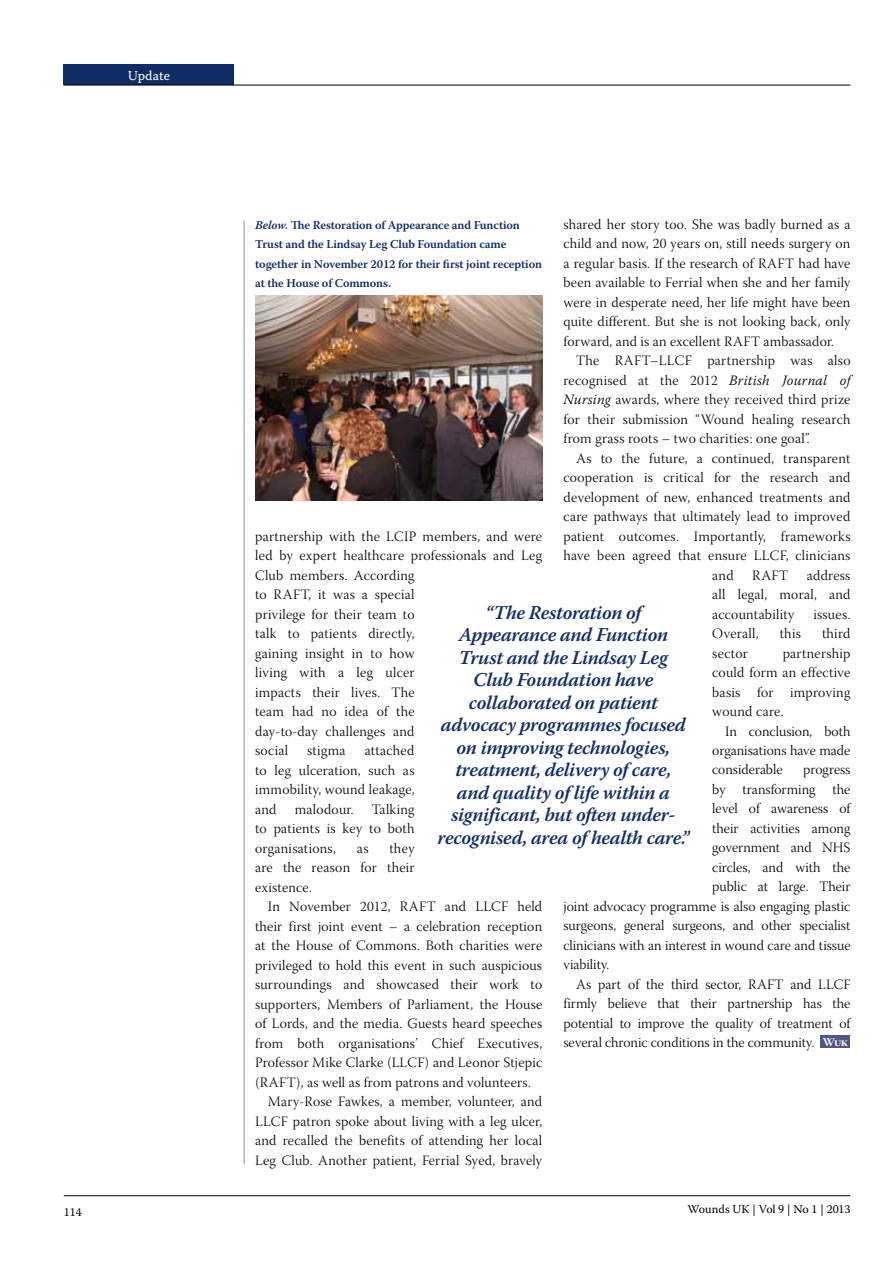
<style>
.page{position:relative;width:893px;height:1263px;background:#fff}
.page>*{position:absolute;margin:0;border:0;box-sizing:border-box;transform-origin:0 0}
.t1{font:italic 600 19.5px/22.5px "Warnock Pro";letter-spacing:-.02em;color:#102e65;text-align:center}
.t2{font:14.25px/19.5px "Warnock Pro Light Subh";letter-spacing:.015em;color:#000;text-align:justify}
.t3{font:13.5px "Warnock Pro Capt";color:#fff}
.t4{font:600 12px/19.5px "Warnock Pro";letter-spacing:-.01em;color:#102e65}
.t5{font:12px "Warnock Pro";letter-spacing:-.005em;color:#000}
.s1{font-family:"Warnock Pro";font-weight:300;font-style:italic}
.s2{font-style:italic}
.s3{font-family:"Warnock Pro Bold Subh";font-size:12px;color:#fff}
</style>
<div class="page">
<hr style="left:64px;top:1195px;width:786px;height:1px;background:#000">
<div style="left:64px;top:64px;width:170px;height:21px;background:#102e65"></div>
<hr style="left:64px;top:85px;width:786px;height:1px;background:#000">
<hr style="left:244px;top:220px;width:1px;height:944px;background:#939598">
<div style="left:820px;top:1035px;width:30px;height:13px;background:#4e5785"></div>
<img style="left:255px;top:296px;width:287px;height:204px">
<p class="t3" style="left:128px;top:67px;width:44px">Update</p>
<p class="t5" style="left:64px;top:1205px;width:20px">114</p>
<p class="t2" style="left:563px;top:216px;width:289px">shared her story too. She was badly burned as a child and now, 20 years on, still needs surgery on a regular basis. If the research of RAFT had have been available to Ferrial when she and her family were in desperate need, her life might have been quite different. But she is not looking back, only forward, and is an excellent RAFT ambassador.</p>
<p class="t2" style="left:563px;top:352px;width:289px;text-indent:13px">The RAFT–LLCF partnership was also recognised at the 2012 <span class="s1">British Journal of Nursing</span> awards, where they received third prize for their submission “Wound healing research from grass roots – two charities: one goal”.</p>
<p class="t2" style="left:576px;top:450px;width:276px">As to the future, a continued, transparent</p>
<p class="t2" style="left:563px;top:469px;width:289px">cooperation is critical for the research and</p>
<p class="t2" style="left:563px;top:489px;width:289px">development of new, enhanced treatments and</p>
<p class="t2" style="left:563px;top:508px;width:288px">care pathways that ultimately lead to improved</p>
<p class="t2" style="left:563px;top:528px;width:289px">patient outcomes. Importantly, frameworks</p>
<p class="t2" style="left:563px;top:547px;width:288px">have been agreed that ensure LLCF, clinicians</p>
<p class="t2" style="left:712px;top:567px;width:23px">and</p>
<p class="t2" style="left:752px;top:567px;width:38px">RAFT</p>
<p class="t4" style="left:255px;top:215px;width:288px"><span class="s2">Below.</span> The Restoration of Appearance and Function Trust and the Lindsay Leg Club Foundation came together in November 2012 for their first joint reception at the House of Commons.</p>
<p class="t2" style="left:255px;top:528px;width:288px;text-align:left">partnership with the LCIP members, and were led by expert healthcare professionals and Leg<br>Club members. According<br>to RAFT, it was a special<br>privilege for their team to<br>talk to patients directly,<br>gaining insight in to how<br>living with a leg ulcer<br>impacts their lives. The<br>team had no idea of the<br>day-to-day challenges and<br>social</p>
<p class="t2" style="left:712px;top:567px;width:140px;text-indent:94px">address all legal, moral, and accountability</p>
<p class="t1" style="left:437px;top:601px;width:253px">“The Restoration of<br>Appearance and Function<br>Trust and the Lindsay Leg<br>Club Foundation have collaborated on patient advocacy programmes focused on improving technologies, treatment, delivery of care, and quality of life within a significant, but often under&shy;recognised, area of health care.”</p>
<p class="t2" style="left:813px;top:606px;width:39px">issues.</p>
<p class="t2" style="left:712px;top:625px;width:48px">Overall,</p>
<p class="t2" style="left:780px;top:625px;width:23px">this</p>
<p class="t2" style="left:822px;top:625px;width:30px">third</p>
<p class="t2" style="left:712px;top:645px;width:37px">sector</p>
<p class="t2" style="left:712px;top:645px;width:140px;text-indent:70px">partnership could form an effective basis for improving wound care.</p>
<p class="t2" style="left:712px;top:723px;width:140px;text-indent:13px">In conclusion, both organisations have made considerable</p>
<p class="t2" style="left:255px;top:742px;width:161px;text-indent:110px">attached to leg ulceration, such as immobility, wound leakage, and</p>
<p class="t2" style="left:307px;top:742px;width:40px">stigma</p>
<p class="t2" style="left:803px;top:762px;width:49px">progress</p>
<p class="t2" style="left:712px;top:781px;width:140px">by transforming the</p>
<p class="t2" style="left:712px;top:801px;width:140px">level of awareness of</p>
<p class="t2" style="left:712px;top:820px;width:140px">their activities among</p>
<p class="t2" style="left:712px;top:840px;width:140px">government and NHS</p>
<p class="t2" style="left:712px;top:859px;width:140px">circles, and with the</p>
<p class="t2" style="left:712px;top:879px;width:140px">public at large. Their</p>
<p class="t2" style="left:563px;top:898px;width:288px">joint advocacy programme is also engaging plastic</p>
<p class="t2" style="left:563px;top:918px;width:288px">surgeons, general surgeons, and other specialist</p>
<p class="t2" style="left:563px;top:937px;width:289px">clinicians with an interest in wound care and tissue</p>
<p class="t2" style="left:563px;top:957px;width:47px">viability.</p>
<p class="t2" style="left:576px;top:976px;width:276px">As part of the third sector, RAFT and LLCF</p>
<p class="t2" style="left:563px;top:996px;width:288px">firmly believe that their partnership has the</p>
<p class="t2" style="left:563px;top:1015px;width:289px">potential to improve the quality of treatment of</p>
<p class="t2" style="left:563px;top:1035px;width:286px">several chronic conditions in the community. <span class="s3">Wuk</span></p>
<p class="t2" style="left:255px;top:801px;width:161px;text-indent:117px">Talking to patients is key to both organisations,</p>
<p class="t2" style="left:295px;top:801px;width:60px">malodour.</p>
<p class="t2" style="left:255px;top:840px;width:161px;text-indent:134px">they are the reason for their existence.</p>
<p class="t2" style="left:268px;top:898px;width:276px">In November 2012, RAFT and LLCF held</p>
<p class="t2" style="left:255px;top:918px;width:289px">their first joint event – a celebration reception</p>
<p class="t2" style="left:255px;top:937px;width:289px">at the House of Commons. Both charities were</p>
<p class="t2" style="left:255px;top:957px;width:288px">privileged to hold this event in such auspicious</p>
<p class="t2" style="left:255px;top:976px;width:289px">surroundings and showcased their work to</p>
<p class="t2" style="left:255px;top:996px;width:289px">supporters, Members of Parliament, the House</p>
<p class="t2" style="left:255px;top:1015px;width:288px">of Lords, and the media. Guests heard speeches</p>
<p class="t2" style="left:255px;top:1035px;width:288px">from both organisations’ Chief Executives,</p>
<p class="t2" style="left:255px;top:1054px;width:289px">Professor Mike Clarke (LLCF) and Leonor Stjepic</p>
<p class="t2" style="left:255px;top:1074px;width:277px">(RAFT), as well as from patrons and volunteers.</p>
<p class="t2" style="left:268px;top:1093px;width:276px">Mary-Rose Fawkes, a member, volunteer, and</p>
<p class="t2" style="left:255px;top:1113px;width:288px">LLCF patron spoke about living with a leg ulcer,</p>
<p class="t2" style="left:255px;top:1132px;width:288px">and recalled the benefits of attending her local</p>
<p class="t2" style="left:255px;top:1152px;width:289px">Leg Club. Another patient, Ferrial Syed, bravely</p>
<p class="t2" style="left:357px;top:840px;width:13px">as</p>
<p class="t5" style="left:687px;top:1202px;width:164px">Wounds UK | Vol 9 | No 1 | 2013</p>
</div>
